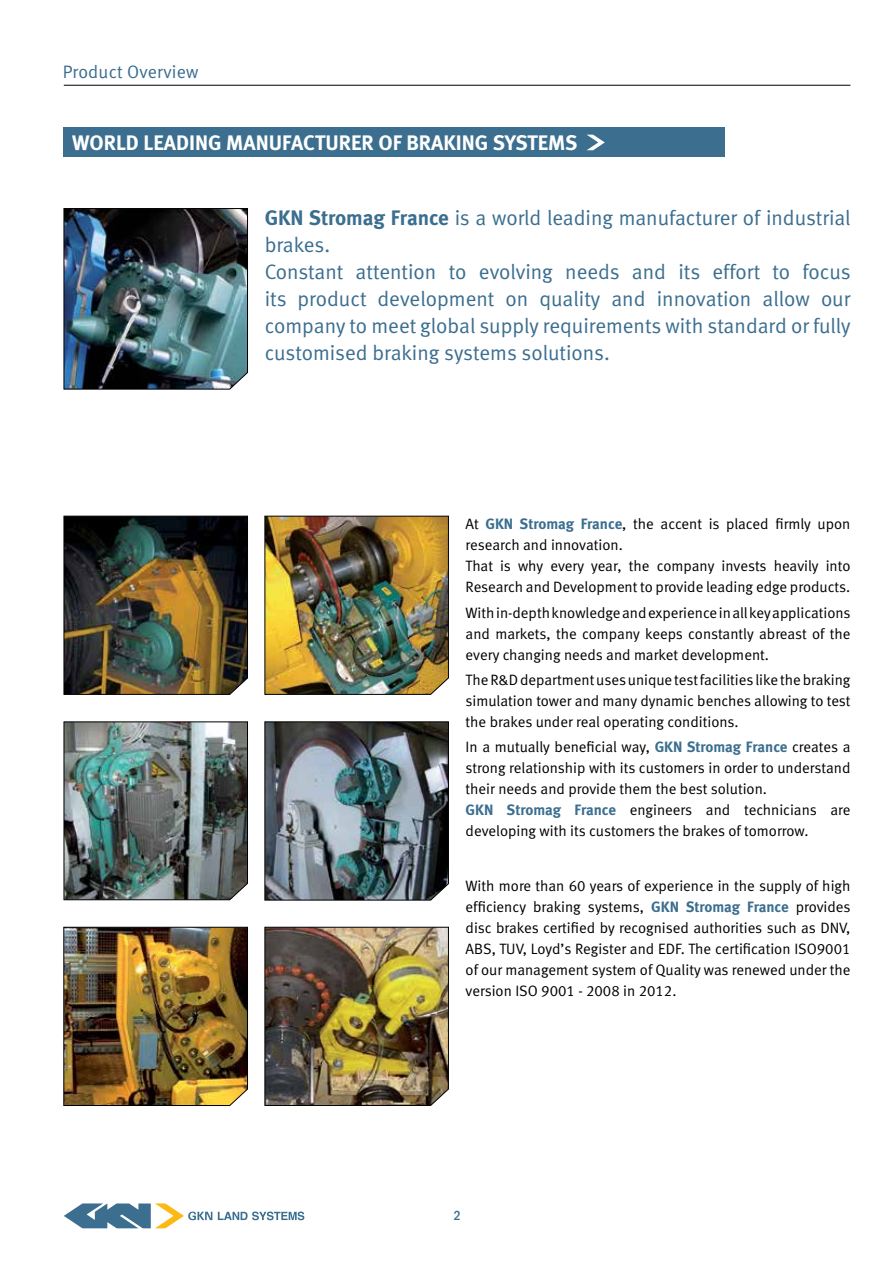
<style>
.page{position:relative;width:893px;height:1263px;background:#fff}
.page>*{position:absolute;margin:0;border:0;box-sizing:border-box;transform-origin:0 0}
.t1{font:21px/27px "Meta Normal LF";color:#3b6e8f}
.t2{font:21px "Meta Bold LF";color:#fff}
.t3{font:18px "Meta Normal LF";letter-spacing:.01em;color:#3b6e8f}
.t4{font:15px/21px "Meta Normal LF";color:#000;text-align:justify}
.t5{font:500 condensed 13.5px "Franklin Gothic";color:#3b6e8f}
.s1{font-family:"Meta";font-weight:700}
.s2{font-family:"Meta Bold LF";color:#3b6e8f}
</style>
<div class="page">
<img style="left:64px;top:208px;width:184px;height:181px">
<div style="left:64px;top:128px;width:661px;height:29px;background:#3b6e8f"></div>
<svg style="left:587px;top:135px;width:18px;height:15px"></svg>
<img style="left:63px;top:927px;width:185px;height:179px">
<img style="left:64px;top:516px;width:184px;height:179px">
<img style="left:265px;top:721px;width:184px;height:179px">
<img style="left:64px;top:721px;width:184px;height:179px">
<img style="left:264px;top:516px;width:185px;height:179px">
<img style="left:264px;top:927px;width:185px;height:179px">
<svg style="left:64px;top:1203px;width:148px;height:25px"></svg>
<svg style="left:218px;top:1211px;width:86px;height:9px"></svg>
<hr style="left:64px;top:85px;width:786px;height:1px;background:#000">
<p class="t3" style="left:63px;top:61px;width:137px">Product Overview</p>
<h1 class="t2" style="left:72px;top:131px;width:507px">WORLD LEADING MANUFACTURER OF BRAKING SYSTEMS</h1>
<p class="t1" style="left:265px;top:204px;width:587px"><span class="s1">GKN Stromag France</span> is a world leading manufacturer of industrial brakes.<br>Constant attention to evolving needs and its effort to focus its product development on quality and innovation allow our company to meet global supply requirements with standard or fully customised braking systems solutions.</p>
<p class="t4" style="left:466px;top:513px;width:386px;text-align:left">At <span class="s2">GKN Stromag France</span>, the accent is placed firmly upon research and innovation.<br>That is why every year, the company invests heavily into Research and Development to provide leading edge products.</p>
<p class="t4" style="left:466px;top:602px;width:386px">With in-depth knowledge and experience in all key applications and markets, the company keeps constantly abreast of the every changing needs and market development.</p>
<p class="t4" style="left:466px;top:669px;width:386px">The R&amp;D department uses unique test facilities like the braking simulation tower and many dynamic benches allowing to test the brakes under real operating conditions.</p>
<p class="t4" style="left:466px;top:736px;width:386px;text-align:left">In a mutually beneficial way, <span class="s2">GKN Stromag France</span> creates a strong relationship with its customers in order to understand their needs and provide them the best solution.<br><span class="s2">GKN Stromag France</span> engineers and technicians are developing with its customers the brakes of tomorrow.</p>
<p class="t4" style="left:466px;top:875px;width:386px">With more than 60 years of experience in the supply of high efficiency braking systems, <span class="s2">GKN Stromag France</span> provides disc brakes certified by recognised authorities such as DNV, ABS, TUV, Loyd’s Register and EDF. The certification ISO9001 of our management system of Quality was renewed under the version ISO 9001 - 2008 in 2012.</p>
<p class="t5" style="left:454px;top:1207px;width:8px">2</p>
</div>
